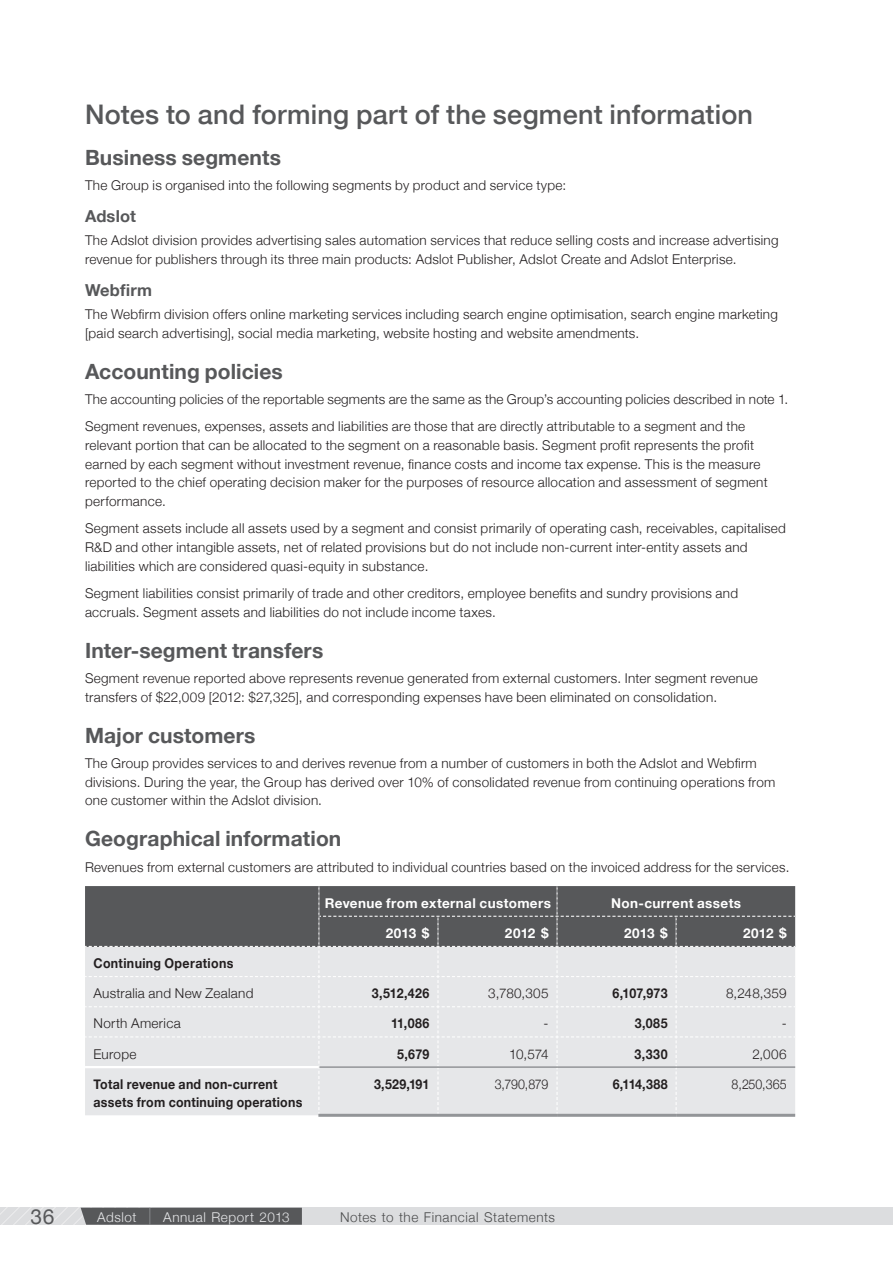
<style>
.page{position:relative;width:893px;height:1263px;background:#fff}
.page>*{position:absolute;margin:0;border:0;box-sizing:border-box;transform-origin:0 0}
.t1{font:500 27px "Helvetica Neue";letter-spacing:.01em;color:#57585a}
.t2{font:700 21px "Helvetica Neue";letter-spacing:.005em;color:#57585a}
.t3{font:21px "Helvetica Neue";color:#57585a}
.t4{font:700 16.5px "Helvetica Neue";letter-spacing:.01em;color:#57585a}
.t5{font:300 13.5px/18.8px "Helvetica Neue";letter-spacing:.02em;color:#231f20}
.t6{font:700 13.5px/18px "Helvetica Neue";letter-spacing:.02em;color:#231f20;scale:.92 1}
.t7{font:700 13.5px "Helvetica Neue";letter-spacing:.025em;color:#fff}
.t8{font:300 13.5px "Helvetica Neue";letter-spacing:.04em;color:#4b4c4d}
.t9{font:300 13.5px "Helvetica Neue";letter-spacing:.04em;color:#e6e7e9}
.t10{font:300 13.5px "Helvetica Neue";letter-spacing:.02em;color:#231f20;scale:.92 1}
.s1{font-size:16.95px;color:#939598}
</style>
<div class="page">
<div style="left:0;top:1208px;width:893px;height:17px;background:#dcdddf"></div>
<svg style="left:0;top:1208px;width:302px;height:17px"></svg>
<hr style="left:318px;top:1114px;width:120px;height:3px;background:#939598">
<hr style="left:438px;top:1114px;width:119px;height:3px;background:#939598">
<hr style="left:557px;top:1114px;width:119px;height:3px;background:#939598">
<hr style="left:676px;top:1114px;width:119px;height:3px;background:#939598">
<svg style="left:85px;top:886px;width:710px;height:228px;background:#c0c1c3"></svg>
<hr style="left:319px;top:1066px;width:119px;height:2px;background:#939598">
<hr style="left:438px;top:1066px;width:119px;height:2px;background:#939598">
<hr style="left:557px;top:1066px;width:119px;height:2px;background:#939598">
<hr style="left:676px;top:1066px;width:119px;height:2px;background:#939598">
<h1 class="t1" style="left:85px;top:92px;width:670px">Notes to and forming part of the segment information</h1>
<h2 class="t2" style="left:85px;top:138px;width:197px">Business segments</h2>
<p class="t5" style="left:85px;top:175px;width:483px">The Group is organised into the following segments by product and service type:</p>
<p class="t4" style="left:85px;top:201px;width:52px">Adslot</p>
<p class="t5" style="left:85px;top:230px;width:695px">The Adslot division provides advertising sales automation services that reduce selling costs and increase advertising revenue for publishers through its three main products: Adslot Publisher, Adslot Create and Adslot Enterprise.</p>
<p class="t4" style="left:85px;top:275px;width:68px">Webfirm</p>
<p class="t5" style="left:85px;top:304px;width:694px">The Webfirm division offers online marketing services including search engine optimisation, search engine marketing [paid search advertising], social media marketing, website hosting and website amendments.</p>
<h2 class="t2" style="left:85px;top:352px;width:199px">Accounting policies</h2>
<p class="t5" style="left:85px;top:385px;width:705px;line-height:27.3px">The accounting policies of the reportable segments are the same as the Group’s accounting policies described in note 1.<br>Segment revenues, expenses, assets and liabilities are those that are directly attributable to a segment and the</p>
<p class="t5" style="left:85px;top:435px;width:684px">relevant portion that can be allocated to the segment on a reasonable basis. Segment profit represents the profit earned by each segment without investment revenue, finance costs and income tax expense. This is the measure reported to the chief operating decision maker for the purposes of resource allocation and assessment of segment performance.</p>
<p class="t5" style="left:85px;top:518px;width:702px">Segment assets include all assets used by a segment and consist primarily of operating cash, receivables, capitalised<br>R&amp;D and other intangible assets, net of related provisions but do not include non-current inter-entity assets and liabilities which are considered quasi-equity in substance.</p>
<p class="t5" style="left:85px;top:583px;width:655px">Segment liabilities consist primarily of trade and other creditors, employee benefits and sundry provisions and accruals. Segment assets and liabilities do not include income taxes.</p>
<h2 class="t2" style="left:85px;top:631px;width:240px">Inter-segment transfers</h2>
<p class="t5" style="left:85px;top:668px;width:674px">Segment revenue reported above represents revenue generated from external customers. Inter segment revenue transfers of $22,009 [2012: $27,325], and corresponding expenses have been eliminated on consolidation.</p>
<h2 class="t2" style="left:85px;top:716px;width:172px">Major customers</h2>
<p class="t5" style="left:85px;top:753px;width:692px">The Group provides services to and derives revenue from a number of customers in both the Adslot and Webfirm divisions. During the year, the Group has derived over 10% of consolidated revenue from continuing operations from one customer within the Adslot division.</p>
<h2 class="t2" style="left:85px;top:820px;width:258px">Geographical information</h2>
<p class="t5" style="left:85px;top:857px;width:706px">Revenues from external customers are attributed to individual countries based on the invoiced address for the services.</p>
<p class="t7" style="left:325px;top:891px;width:228px">Revenue from external customers</p>
<p class="t7" style="left:611px;top:891px;width:132px">Non-current assets</p>
<p class="t7" style="left:386px;top:921px;width:45px">2013 $</p>
<p class="t7" style="left:505px;top:921px;width:45px">2012 $</p>
<p class="t7" style="left:624px;top:921px;width:45px">2013 $</p>
<p class="t7" style="left:743px;top:921px;width:45px">2012 $</p>
<p class="t6" style="left:94px;top:953px;width:154px">Continuing Operations</p>
<p class="t5" style="left:94px;top:983px;width:161px">Australia and New Zealand</p>
<p class="t6" style="left:372px;top:984px;width:64px">3,512,426</p>
<p class="t5" style="left:488px;top:983px;width:62px">3,780,305</p>
<p class="t6" style="left:612px;top:984px;width:61px">6,107,973</p>
<p class="t5" style="left:726px;top:983px;width:62px">8,248,359</p>
<p class="t5" style="left:94px;top:1013px;width:89px">North America</p>
<p class="t6" style="left:391px;top:1014px;width:43px">11,086</p>
<p class="t5" style="left:544px;top:1013px;width:6px">-</p>
<p class="t6" style="left:635px;top:1014px;width:37px">3,085</p>
<p class="t5" style="left:782px;top:1013px;width:6px">-</p>
<p class="t5" style="left:94px;top:1043px;width:44px">Europe</p>
<p class="t6" style="left:397px;top:1044px;width:37px">5,679</p>
<p class="t5" style="left:509px;top:1043px;width:41px">10,574</p>
<p class="t6" style="left:635px;top:1044px;width:37px">3,330</p>
<p class="t5" style="left:752px;top:1043px;width:36px">2,006</p>
<p class="t6" style="left:94px;top:1074px;width:228px">Total revenue and non-current assets from continuing operations</p>
<p class="t6" style="left:374px;top:1074px;width:62px">3,529,191</p>
<p class="t10" style="left:495px;top:1073px;width:60px">3,790,879</p>
<p class="t6" style="left:613px;top:1074px;width:61px">6,114,388</p>
<p class="t10" style="left:732px;top:1073px;width:61px">8,250,365</p>
<h2 class="t3" style="left:31px;top:1199px;width:25px">36</h2>
<p class="t9" style="left:97px;top:1206px;width:194px">Adslot <span class="s1">|</span> Annual Report 2013</p>
<p class="t8" style="left:340px;top:1206px;width:216px">Notes to the Financial Statements</p>
</div>
